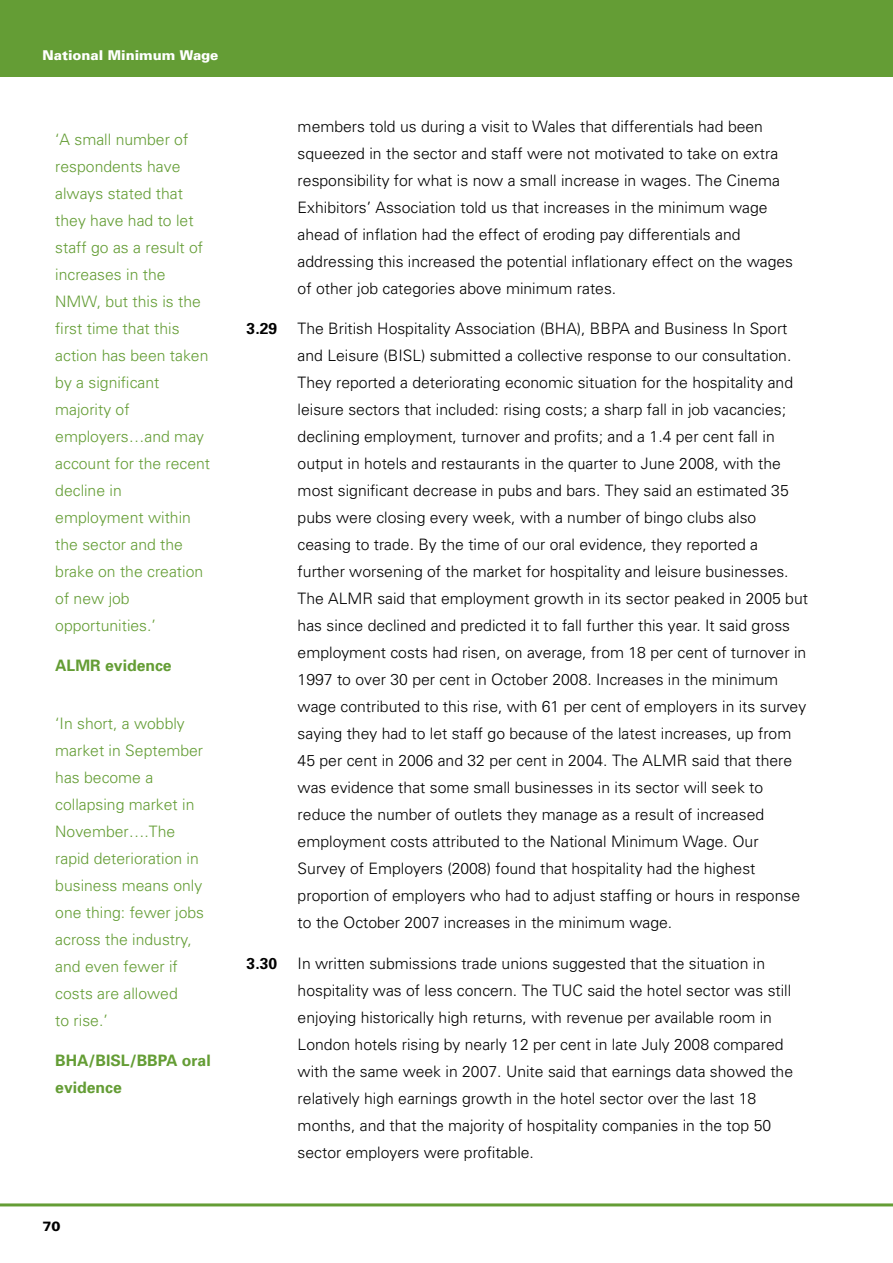
<style>
.page{position:relative;width:893px;height:1263px;background:#fff}
.page>*{position:absolute;margin:0;border:0;box-sizing:border-box;transform-origin:0 0}
.t1{font:300 15.75px/27px "Univers";color:#000}
.t2{font:300 15.75px/27px "Univers";color:#649d35}
.t3{font:700 15.75px/27px "Univers";color:#649d35}
.t4{font:700 15.75px "Univers";color:#000}
.t5{font:900 13.5px "Univers";color:#fff}
.t6{font:900 13.5px "Univers";color:#000}
</style>
<div class="page">
<hr style="left:0;top:1203px;width:893px;height:3px;background:#649d35">
<div style="left:0;top:0;width:893px;height:77px;background:#649d35"></div>
<p class="t5" style="left:43px;top:46px;width:177px">National Minimum Wage</p>
<p class="t2" style="left:55px;top:125px;width:156px">‘A small number of respondents have always stated that they have had to let staff go as a result of increases in the<br>NMW, but this is the first time that this action has been taken by a significant majority of employers…and may account for the recent decline in employment within the sector and the brake on the creation of new job opportunities.’</p>
<p class="t3" style="left:55px;top:651px;width:118px">ALMR evidence</p>
<p class="t2" style="left:55px;top:709px;width:150px">‘In short, a wobbly market in September has become a collapsing market in<br>November….The rapid deterioration in business means only one thing: fewer jobs across the industry, and even fewer if costs are allowed<br>to rise.’</p>
<p class="t3" style="left:55px;top:1047px;width:157px">BHA/BISL/BBPA oral evidence</p>
<p class="t6" style="left:43px;top:1218px;width:20px">70</p>
<p class="t1" style="left:298px;top:112px;width:497px">members told us during a visit to Wales that differentials had been squeezed in the sector and staff were not motivated to take on extra responsibility for what is now a small increase in wages. The Cinema Exhibitors’ Association told us that increases in the minimum wage ahead of inflation had the effect of eroding pay differentials and addressing this increased the potential inflationary effect on the wages of other job categories above minimum rates.</p>
<p class="t4" style="left:247px;top:318px;width:32px">3.29</p>
<p class="t1" style="left:298px;top:315px;width:512px">The British Hospitality Association (BHA), BBPA and Business In Sport and Leisure (BISL) submitted a collective response to our consultation.<br>They reported a deteriorating economic situation for the hospitality and leisure sectors that included: rising costs; a sharp fall in job vacancies; declining employment, turnover and profits; and a 1.4 per cent fall in output in hotels and restaurants in the quarter to June 2008, with the most significant decrease in pubs and bars. They said an estimated 35 pubs were closing every week, with a number of bingo clubs also ceasing to trade. By the time of our oral evidence, they reported a further worsening of the market for hospitality and leisure businesses.<br>The ALMR said that employment growth in its sector peaked in 2005 but has since declined and predicted it to fall further this year. It said gross employment costs had risen, on average, from 18 per cent of turnover in 1997 to over 30 per cent in October 2008. Increases in the minimum wage contributed to this rise, with 61 per cent of employers in its survey saying they had to let staff go because of the latest increases, up from 45 per cent in 2006 and 32 per cent in 2004. The ALMR said that there was evidence that some small businesses in its sector will seek to reduce the number of outlets they manage as a result of increased employment costs attributed to the National Minimum Wage. Our Survey of Employers (2008) found that hospitality had the highest proportion of employers who had to adjust staffing or hours in response to the October 2007 increases in the minimum wage.</p>
<p class="t4" style="left:247px;top:953px;width:32px">3.30</p>
<p class="t1" style="left:298px;top:949px;width:497px">In written submissions trade unions suggested that the situation in hospitality was of less concern. The TUC said the hotel sector was still enjoying historically high returns, with revenue per available room in London hotels rising by nearly 12 per cent in late July 2008 compared with the same week in 2007. Unite said that earnings data showed the relatively high earnings growth in the hotel sector over the last 18 months, and that the majority of hospitality companies in the top 50 sector employers were profitable.</p>
</div>
